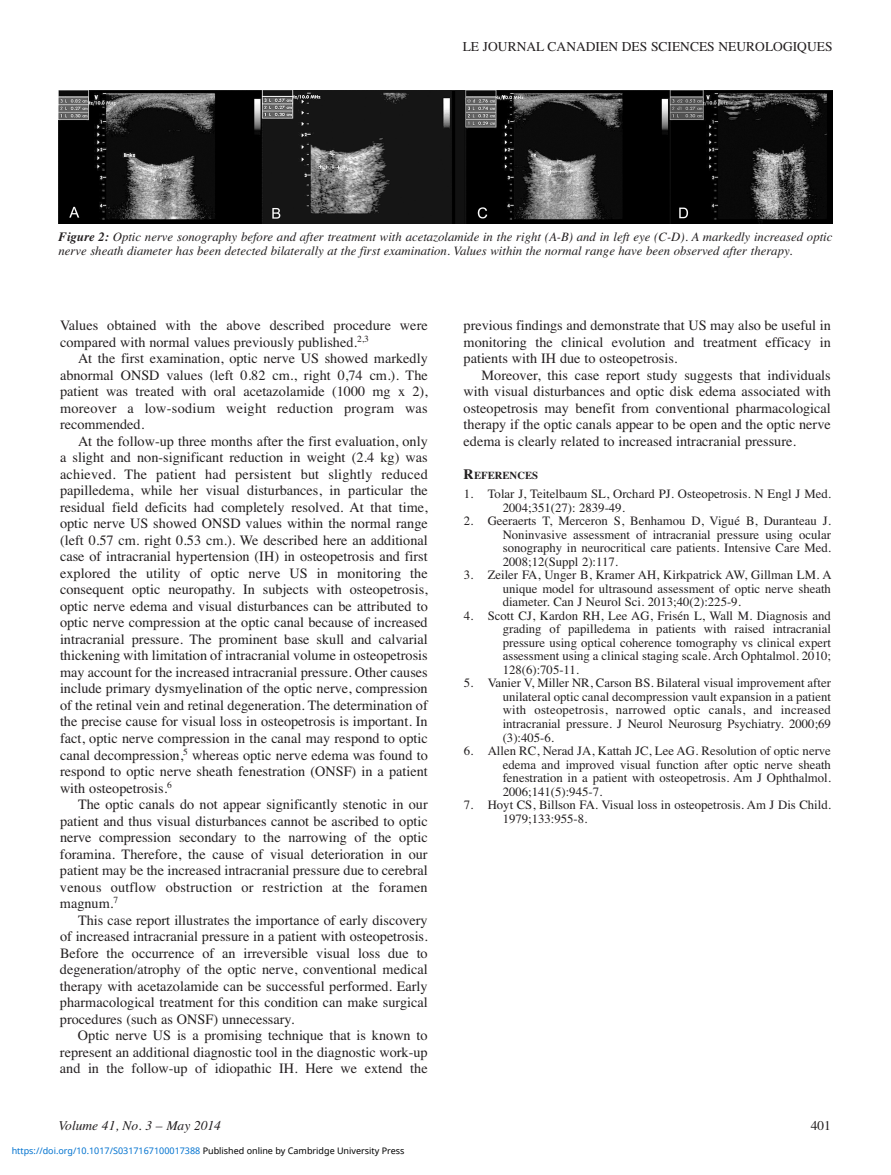
<style>
.page{position:relative;width:891px;height:1175px;background:#fff}
.page>*{position:absolute;margin:0;border:0;box-sizing:border-box;transform-origin:0 0}
.t1{font:14.25px/16.5px "Times";color:#231f20;text-align:justify}
.t2{font:13.5px "Times";color:#231f20}
.t3{font:italic 13.5px "Times";color:#231f20}
.t4{font:12.75px/13.5px "Times";color:#231f20;text-align:justify}
.t5{font:italic 12.75px/13.5px "Times";color:#231f20}
.t6{font:700 10.65px "Times";color:#231f20}
.t7{font:9px "Noto Sans";color:#0172cf}
.s1{font-weight:700}
.s2{font-size:14.25px}
.s3{color:#000}
</style>
<div class="page">
<img style="left:59px;top:91px;width:773px;height:132px">
<p class="t2" style="left:463px;top:38px;width:371px">LE JOURNAL CANADIEN DES SCIENCES NEUROLOGIQUES</p>
<p class="t5" style="left:59px;top:230px;width:775px"><span class="s1">Figure 2:</span> Optic nerve sonography before and after treatment with acetazolamide in the right (A-B) and in left eye (C-D). A markedly increased optic nerve sheath diameter has been detected bilaterally at the first examination. Values within the normal range have been observed after therapy.</p>
<p class="t1" style="left:60px;top:317px;width:369px">Values obtained with the above described procedure were compared with normal values previously published.<sup>2,3</sup></p>
<p class="t1" style="left:60px;top:350px;width:369px;text-indent:18px">At the first examination, optic nerve US showed markedly abnormal ONSD values (left 0.82 cm., right 0,74 cm.). The patient was treated with oral acetazolamide (1000 mg x 2), moreover a low-sodium weight reduction program was recommended.</p>
<p class="t1" style="left:60px;top:433px;width:369px;text-indent:18px">At the follow-up three months after the first evaluation, only a slight and non-significant reduction in weight (2.4 kg) was achieved. The patient had persistent but slightly reduced papilledema, while her visual disturbances, in particular the residual field deficits had completely resolved. At that time, optic nerve US showed ONSD values within the normal range (left 0.57 cm. right 0.53 cm.). We described here an additional case of intracranial hypertension (IH) in osteopetrosis and first explored the utility of optic nerve US in monitoring the consequent optic neuropathy. In subjects with osteopetrosis, optic nerve edema and visual disturbances can be attributed to optic nerve compression at the optic canal because of increased intracranial pressure. The prominent base skull and calvarial thickening with limitation of intracranial volume in osteopetrosis may account for the increased intracranial pressure. Other causes include primary dysmyelination of the optic nerve, compression of the retinal vein and retinal degeneration. The determination of the precise cause for visual loss in osteopetrosis is important. In fact, optic nerve compression in the canal may respond to optic canal decompression,<sup>5</sup> whereas optic nerve edema was found to respond to optic nerve sheath fenestration (ONSF) in a patient with osteopetrosis.<sup>6</sup></p>
<p class="t1" style="left:60px;top:796px;width:369px;text-indent:18px">The optic canals do not appear significantly stenotic in our patient and thus visual disturbances cannot be ascribed to optic nerve compression secondary to the narrowing of the optic foramina. Therefore, the cause of visual deterioration in our patient may be the increased intracranial pressure due to cerebral venous outflow obstruction or restriction at the foramen magnum.<sup>7</sup></p>
<p class="t1" style="left:60px;top:911px;width:369px;text-indent:18px">This case report illustrates the importance of early discovery of increased intracranial pressure in a patient with osteopetrosis.<br>Before the occurrence of an irreversible visual loss due to degeneration/atrophy of the optic nerve, conventional medical therapy with acetazolamide can be successful performed. Early pharmacological treatment for this condition can make surgical procedures (such as ONSF) unnecessary.</p>
<p class="t1" style="left:60px;top:1027px;width:369px;text-indent:18px">Optic nerve US is a promising technique that is known to represent an additional diagnostic tool in the diagnostic work-up and in the follow-up of idiopathic IH. Here we extend the</p>
<p class="t1" style="left:464px;top:317px;width:369px">previous findings and demonstrate that US may also be useful in monitoring the clinical evolution and treatment efficacy in patients with IH due to osteopetrosis.</p>
<p class="t1" style="left:464px;top:367px;width:369px;text-indent:18px">Moreover, this case report study suggests that individuals with visual disturbances and optic disk edema associated with osteopetrosis may benefit from conventional pharmacological therapy if the optic canals appear to be open and the optic nerve edema is clearly related to increased intracranial pressure.</p>
<p class="t6" style="left:464px;top:469px;width:76px"><span class="s2">R</span>EFERENCES</p>
<p class="t4" style="left:503px;top:487px;width:330px;text-indent:-39px">1. Tolar J, Teitelbaum SL, Orchard PJ. Osteopetrosis. N Engl J Med.<br>2004;351(27): 2839-49.</p>
<p class="t4" style="left:503px;top:514px;width:330px;text-indent:-39px">2. Geeraerts T, Merceron S, Benhamou D, Vigué B, Duranteau J.<br>Noninvasive assessment of intracranial pressure using ocular sonography in neurocritical care patients. Intensive Care Med.<br>2008;12(Suppl 2):117.</p>
<p class="t4" style="left:503px;top:568px;width:330px;text-indent:-39px">3. Zeiler FA, Unger B, Kramer AH, Kirkpatrick AW, Gillman LM. A unique model for ultrasound assessment of optic nerve sheath diameter. Can J Neurol Sci. 2013;40(2):225-9.</p>
<p class="t4" style="left:503px;top:609px;width:330px;text-indent:-39px">4. Scott CJ, Kardon RH, Lee AG, Frisén L, Wall M. Diagnosis and grading of papilledema in patients with raised intracranial pressure using optical coherence tomography vs clinical expert assessment using a clinical staging scale. Arch Ophtalmol. 2010; 128(6):705-11.</p>
<p class="t4" style="left:503px;top:676px;width:330px;text-indent:-39px">5. Vanier V, Miller NR, Carson BS. Bilateral visual improvement after unilateral optic canal decompression vault expansion in a patient with osteopetrosis, narrowed optic canals, and increased intracranial pressure. J Neurol Neurosurg Psychiatry. 2000;69 (3):405-6.</p>
<p class="t4" style="left:503px;top:744px;width:330px;text-indent:-39px">6. Allen RC, Nerad JA, Kattah JC, Lee AG. Resolution of optic nerve edema and improved visual function after optic nerve sheath fenestration in a patient with osteopetrosis. Am J Ophthalmol.<br>2006;141(5):945-7.</p>
<p class="t4" style="left:503px;top:798px;width:330px;text-indent:-39px">7. Hoyt CS, Billson FA. Visual loss in osteopetrosis. Am J Dis Child.<br>1979;133:955-8.</p>
<p class="t3" style="left:59px;top:1117px;width:164px">Volume 41, No. 3 – May 2014</p>
<p class="t2" style="left:811px;top:1117px;width:22px">401</p>
<p class="t7" style="left:12px;top:1143px;width:394px">https://doi.org/10.1017/S0317167100017388 <span class="s3">Published online by Cambridge University Press</span></p>
</div>
